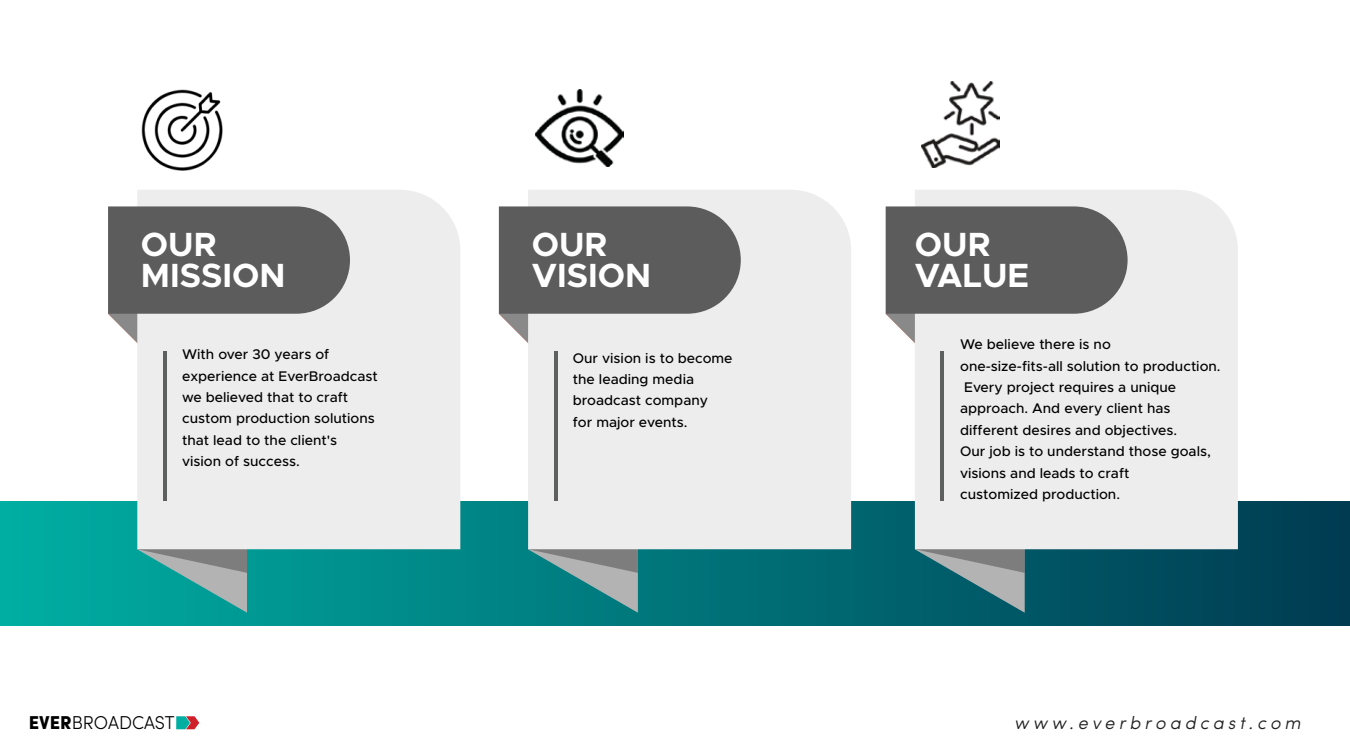
<style>
.page{position:relative;width:1350px;height:756px;background:#fff}
.page>*{position:absolute;margin:0;border:0;box-sizing:border-box;transform-origin:0 0}
.t1{font:700 33.75px/30.5px "Metropolis";color:#fff}
.t2{font:300 18.6px "Sofia Pro";color:#000;scale:.96 1}
.t3{font:italic 300 18.15px "Sofia Pro";letter-spacing:.22em;color:#1f1f1f}
.t4{font:500 14.1px/21.3px "Metropolis";color:#000}
.s1{font-weight:900}
</style>
<div class="page">
<div style="left:0;top:501px;width:1350px;height:125px;background:linear-gradient(to right,#01aea2,#013c52)"></div>
<svg style="left:137px;top:549px;width:110px;height:64px;background:#4f9f9b"></svg>
<div style="left:137px;top:190px;width:323px;height:359px;background:#ededed"></div>
<hr style="left:163px;top:351px;width:3px;height:150px;background:#5e5f5f">
<svg style="left:108px;top:206px;width:242px;height:162px;background:#909090"></svg>
<svg style="left:528px;top:549px;width:110px;height:64px;background:#4f8e90"></svg>
<div style="left:528px;top:190px;width:323px;height:359px;background:#ededed"></div>
<hr style="left:554px;top:351px;width:3px;height:150px;background:#5e5f5f">
<svg style="left:499px;top:206px;width:242px;height:162px;background:#909090"></svg>
<svg style="left:915px;top:549px;width:110px;height:64px;background:#4f7e84"></svg>
<div style="left:915px;top:190px;width:323px;height:359px;background:#ededed"></div>
<hr style="left:941px;top:351px;width:3px;height:150px;background:#5e5f5f">
<svg style="left:886px;top:206px;width:242px;height:162px;background:#909090"></svg>
<img style="left:536px;top:89px;width:88px;height:77px">
<img style="left:921px;top:82px;width:79px;height:86px">
<img style="left:141px;top:89px;width:82px;height:82px">
<svg style="left:176px;top:716px;width:23px;height:13px"></svg>
<h1 class="t1" style="left:141px;top:230px;width:146px">OUR<br>MISSION</h1>
<p class="t4" style="left:182px;top:344px;width:197px">With over 30 years of experience at EverBroadcast we believed that to craft custom production solutions that lead to the client's vision of success.</p>
<h1 class="t1" style="left:532px;top:230px;width:121px">OUR<br>VISION</h1>
<p class="t4" style="left:573px;top:347px;width:161px">Our vision is to become the leading media broadcast company<br>for major events.</p>
<h1 class="t1" style="left:915px;top:230px;width:116px">OUR<br>VALUE</h1>
<p class="t4" style="left:960px;top:334px;width:262px">We believe there is no<br>one-size-fits-all solution to production.<br>Every project requires a unique approach. And every client has different desires and objectives.<br>Our job is to understand those goals, visions and leads to craft<br>customized production.</p>
<h2 class="t2" style="left:29px;top:709px;width:153px"><span class="s1">EVER</span>BROADCAST</h2>
<p class="t3" style="left:1014px;top:710px;width:288px">www.everbroadcast.com</p>
</div>
